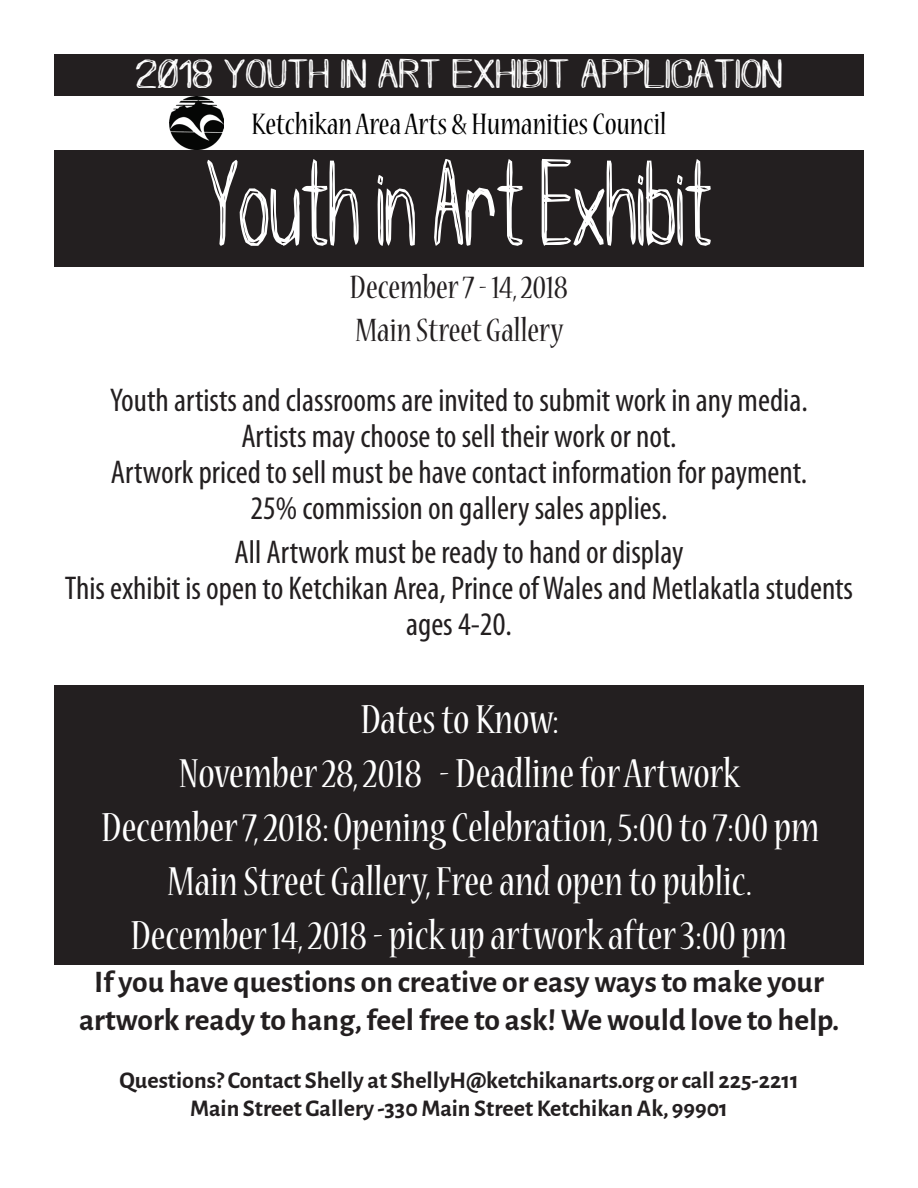
<style>
.page{position:relative;width:918px;height:1188px;background:#fff}
.page>*{position:absolute;margin:0;border:0;box-sizing:border-box;transform-origin:0 0}
.t1{font:108px "peels";color:#fff;scale:.5 1}
.t2{font:condensed 45px/54px "Nueva Std";color:#fff;text-align:center}
.t3{font:condensed 36px/43.2px "Nueva Std";color:#231f20}
.t4{font:36px "peels";color:#fff}
.t5{font:condensed 33px/36px "Myriad Pro";color:#231f20;text-align:center}
.t6{font:condensed 33px "Nueva Std";color:#000}
.t7{font:700 31.5px/37.8px "Alegreya Sans";color:#231f20;text-align:center}
.t8{font:700 24px/28.8px "Alegreya Sans";color:#231f20;text-align:center}
</style>
<div class="page">
<div style="left:54px;top:54px;width:810px;height:41px;background:#231f20"></div>
<div style="left:54px;top:150px;width:810px;height:116px;background:#231f20"></div>
<div style="left:54px;top:686px;width:810px;height:279px;background:#231f20"></div>
<img style="left:170px;top:96px;width:54px;height:54px">
<p class="t4" style="left:135px;top:59px;width:649px">2018 YOUTH IN ART EXHIBIT APPLICATION</p>
<p class="t6" style="left:252px;top:109px;width:416px">Ketchikan Area Arts &amp; Humanities Council</p>
<h1 class="t1" style="left:206px;top:158px;width:1013px">YOUTH IN ART EXHIBIT</h1>
<p class="t3" style="left:350px;top:268px;width:220px">December 7 - 14, 2018<br>Main Street Gallery</p>
<p class="t5" style="left:110px;top:381px;width:699px">Youth artists and classrooms are invited to submit work in any media.<br>Artists may choose to sell their work or not.<br>Artwork priced to sell must be have contact information for payment.<br>25% commission on gallery sales applies.</p>
<p class="t5" style="left:65px;top:534px;width:790px">All Artwork must be ready to hand or display<br>This exhibit is open to Ketchikan Area, Prince of Wales and Metlakatla students ages 4-20.</p>
<h2 class="t2" style="left:102px;top:694px;width:719px">Dates to Know:<br>November 28, 2018 - Deadline for Artwork<br>December 7, 2018: Opening Celebration, 5:00 to 7:00 pm Main Street Gallery, Free and open to public.<br>December 14, 2018 - pick up artwork after 3:00 pm</h2>
<p class="t7" style="left:79px;top:961px;width:762px">If you have questions on creative or easy ways to make your artwork ready to hang, feel free to ask! We would love to help.</p>
<p class="t8" style="left:119px;top:1064px;width:681px">Questions? Contact Shelly at ShellyH@ketchikanarts.org or call 225-2211<br>Main Street Gallery -330 Main Street Ketchikan Ak, 99901</p>
</div>
